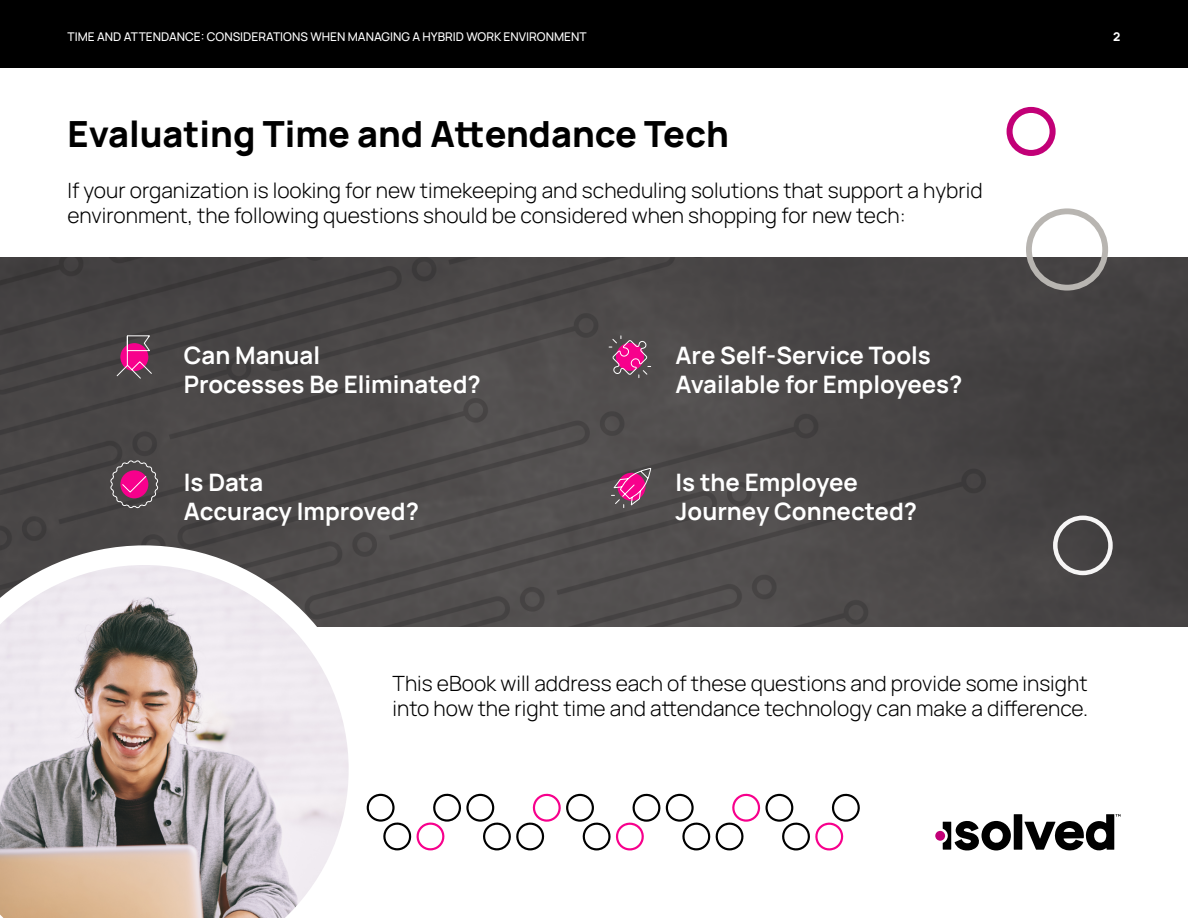
<style>
.page{position:relative;width:1188px;height:918px;background:#fff}
.page>*{position:absolute;margin:0;border:0;box-sizing:border-box;transform-origin:0 0}
.t1{font:800 36px "Manrope";color:#000}
.t2{font:700 24px/28.8px "Manrope";color:#fff}
.t3{font:300 21px/25.2px "Manrope";color:#000}
.t4{font:500 12px "Manrope";color:#fff}
.t5{font:800 12px "Manrope";color:#fff}
</style>
<div class="page">
<img style="left:0;top:258px;width:1188px;height:368px">
<svg style="left:368px;top:793px;width:492px;height:57px"></svg>
<div style="left:0;top:0;width:1188px;height:68px;background:#000"></div>
<div style="left:935px;top:831px;width:10px;height:10px;background:#c20077;border-radius:50%"></div>
<svg style="left:943px;top:814px;width:177px;height:36px"></svg>
<svg style="left:0;top:545px;width:368px;height:373px;background:#c5bbb9"></svg>
<svg style="left:109px;top:459px;width:50px;height:50px;background:#7e4363"></svg>
<svg style="left:116px;top:335px;width:37px;height:45px;background:#913f6d"></svg>
<svg style="left:610px;top:467px;width:42px;height:42px;background:#924871"></svg>
<svg style="left:608px;top:335px;width:44px;height:44px;background:#8e486e"></svg>
<div style="left:1026px;top:208px;width:82px;height:83px;border:6px solid #b8b5b1;border-radius:50%"></div>
<div style="left:1007px;top:107px;width:49px;height:49px;border:6px solid #c20077;border-radius:50%"></div>
<div style="left:1053px;top:516px;width:60px;height:59px;border:4px solid #f6f5f5;border-radius:50%"></div>
<p class="t4" style="left:68px;top:28px;width:521px">TIME AND ATTENDANCE: CONSIDERATIONS WHEN MANAGING A HYBRID WORK ENVIRONMENT</p>
<p class="t5" style="left:1113px;top:28px;width:9px">2</p>
<h1 class="t1" style="left:68px;top:109px;width:663px">Evaluating Time and Attendance Tech</h1>
<p class="t3" style="left:68px;top:177px;width:917px">If your organization is looking for new timekeeping and scheduling solutions that support a hybrid environment, the following questions should be considered when shopping for new tech:</p>
<p class="t2" style="left:184px;top:340px;width:298px">Can Manual<br>Processes Be Eliminated?</p>
<p class="t2" style="left:184px;top:467px;width:237px">Is Data<br>Accuracy Improved?</p>
<p class="t2" style="left:676px;top:340px;width:288px">Are Self-Service Tools<br>Available for Employees?</p>
<p class="t2" style="left:676px;top:467px;width:243px">Is the Employee<br>Journey Connected?</p>
<p class="t3" style="left:393px;top:670px;width:697px">This eBook will address each of these questions and provide some insight into how the right time and attendance technology can make a difference.</p>
</div>
